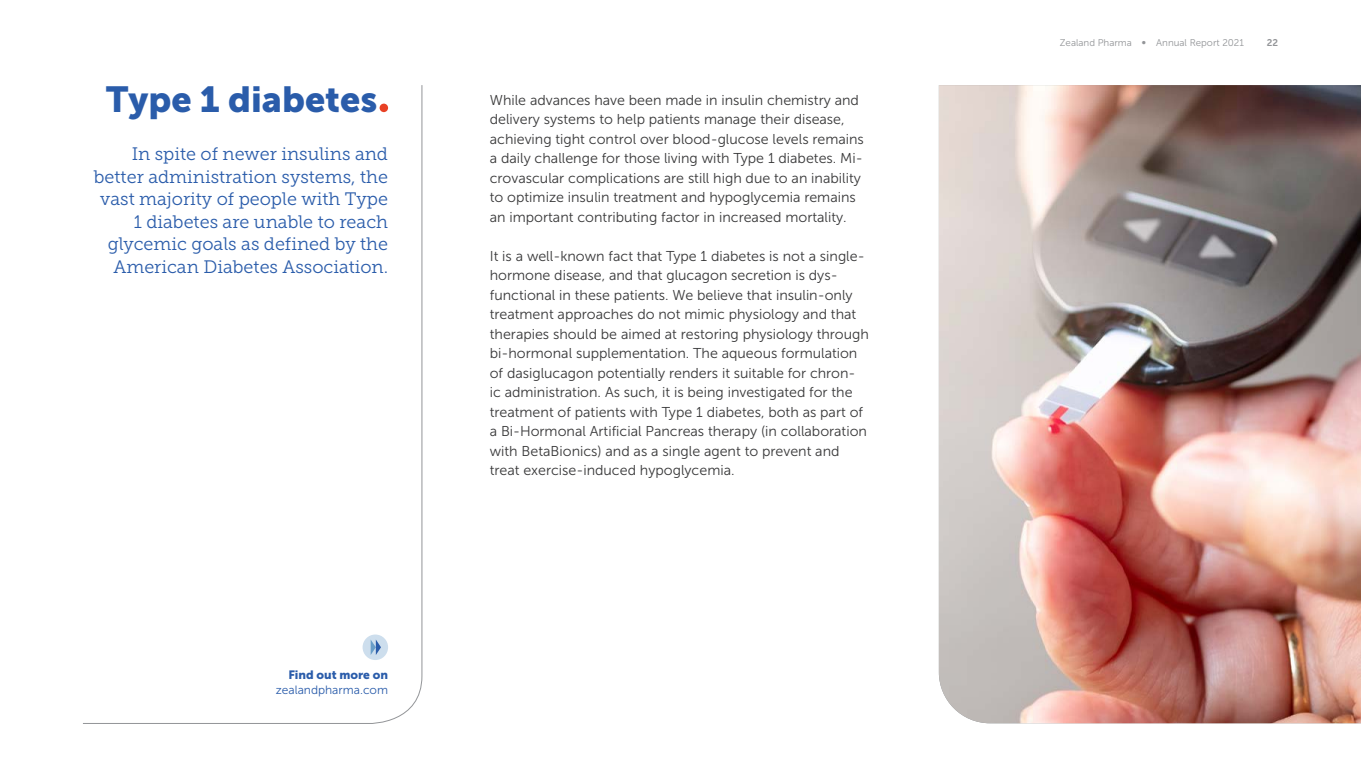
<style>
.page{position:relative;width:1361px;height:766px;background:#fff}
.page>*{position:absolute;margin:0;border:0;box-sizing:border-box;transform-origin:0 0}
.t1{font:36px "Museo Sans 900";color:#2a5caa}
.t2{font:18px/22.5px "Museo Slab 300";color:#2a5caa;text-align:right}
.t3{font:14.25px/19.5px "Museo Sans 300";color:#383839}
.t4{font:12px "Museo Sans 300";color:#2a5caa}
.t5{font:12px "Museo Sans 900";color:#2a5caa}
.t6{font:9.75px "Museo Sans 300";color:#939598}
.t7{font:9.75px "Museo Sans 700";color:#939598}
</style>
<div class="page">
<div style="left:362px;top:634px;width:26px;height:26px;background:#cddeed;border-radius:50%"></div>
<svg style="left:371px;top:640px;width:10px;height:15px"></svg>
<img style="left:939px;top:85px;width:422px;height:638px">
<div style="left:379px;top:104px;width:9px;height:8px;background:#e84125;border-radius:50%"></div>
<h1 class="t1" style="left:106px;top:79px;width:273px">Type 1 diabetes</h1>
<p class="t2" style="left:94px;top:143px;width:296px">In spite of newer insulins and better administration systems, the vast majority of people with Type<br>1 diabetes are unable to reach glycemic goals as defined by the<br>American Diabetes Association.</p>
<p class="t5" style="left:288px;top:667px;width:101px">Find out more on</p>
<p class="t4" style="left:276px;top:682px;width:114px">zealandpharma.com</p>
<p class="t3" style="left:490px;top:90px;width:375px">While advances have been made in insulin chemistry and delivery systems to help patients manage their disease, achieving tight control over blood-glucose levels remains a daily challenge for those living with Type 1 diabetes. Mi&shy;crovascular complications are still high due to an inability to optimize insulin treatment and hypoglycemia remains an important contributing factor in increased mortality.</p>
<p class="t3" style="left:490px;top:246px;width:381px">It is a well-known fact that Type 1 diabetes is not a single&shy;hormone disease, and that glucagon secretion is dys&shy;functional in these patients. We believe that insulin-only treatment approaches do not mimic physiology and that therapies should be aimed at restoring physiology through bi-hormonal supplementation. The aqueous formulation of dasiglucagon potentially renders it suitable for chron&shy;ic administration. As such, it is being investigated for the treatment of patients with Type 1 diabetes, both as part of a Bi-Hormonal Artificial Pancreas therapy (in collaboration with BetaBionics) and as a single agent to prevent and treat exercise-induced hypoglycemia.</p>
<p class="t6" style="left:1060px;top:38px;width:186px">Zealand Pharma ∞ Annual Report 2021</p>
<p class="t7" style="left:1266px;top:38px;width:13px">22</p>
</div>
